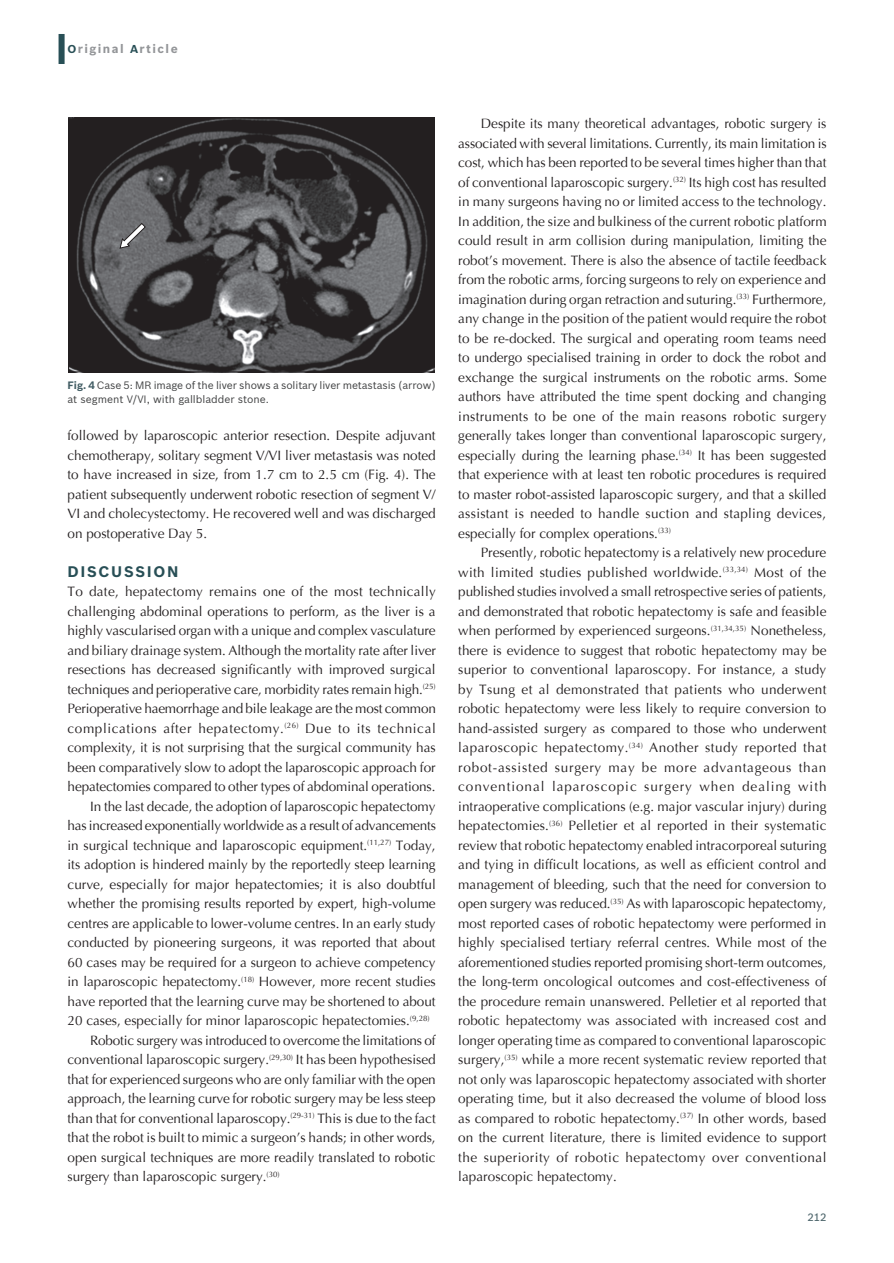
<style>
.page{position:relative;width:894px;height:1263px;background:#fff}
.page>*{position:absolute;margin:0;border:0;box-sizing:border-box;transform-origin:0 0}
.t1{font:700 15px "Bosch Sans";letter-spacing:.11em;color:#284f56}
.TX{font:13.5px/19.5px "Optima";color:#231f20;text-align:justify}
.TXFL{font:13.5px/19.5px "Optima";color:#231f20;text-align:justify}
.t2{font:700 12px "Bosch Sans";letter-spacing:.12em;color:#939598}
.FGC{font:10.5px/13.5px "Bosch Sans";letter-spacing:-.01em;color:#414243}
.t3{font:500 10.5px "Bosch Sans";color:#4f676d}
.s1{font-size:11.25px;color:#284f56}
.s2{font-weight:700;color:#425d64}
</style>
<div class="page">
<div style="left:58px;top:34px;width:7px;height:30px;background:#284f56"></div>
<img style="left:70px;top:120px;width:362px;height:250px">
<svg style="left:119px;top:222px;width:27px;height:27px"></svg>
<div style="left:68px;top:118px;width:366px;height:254px;border:1px solid #231f20"></div>
<p class="t2" style="left:68px;top:42px;width:112px"><span class="s1">O</span>riginal <span class="s1">A</span>rticle</p>
<p class="FGC" style="left:68px;top:379px;width:369px"><span class="s2">Fig. 4</span> Case 5: MR image of the liver shows a solitary liver metastasis (arrow) at segment V/VI, with gallbladder stone.</p>
<p class="TXFL" style="left:68px;top:426px;width:369px">followed by laparoscopic anterior resection. Despite adjuvant chemotherapy, solitary segment V/VI liver metastasis was noted to have increased in size, from 1.7 cm to 2.5 cm (Fig. 4). The patient subsequently underwent robotic resection of segment V/ VI and cholecystectomy. He recovered well and was discharged on postoperative Day 5.</p>
<h1 class="t1" style="left:68px;top:562px;width:112px">DISCUSSION</h1>
<p class="TXFL" style="left:68px;top:582px;width:370px">To date, hepatectomy remains one of the most technically challenging abdominal operations to perform, as the liver is a highly vascularised organ with a unique and complex vasculature and biliary drainage system. Although the mortality rate after liver resections has decreased significantly with improved surgical techniques and perioperative care, morbidity rates remain high.<sup>(25)<br></sup>Perioperative haemorrhage and bile leakage are the most common complications after hepatectomy.<sup>(26)</sup> Due to its technical complexity, it is not surprising that the surgical community has been comparatively slow to adopt the laparoscopic approach for hepatectomies compared to other types of abdominal operations.</p>
<p class="TX" style="left:68px;top:796px;width:370px;text-indent:22px">In the last decade, the adoption of laparoscopic hepatectomy has increased exponentially worldwide as a result of advancements in surgical technique and laparoscopic equipment.<sup>(11,27)</sup> Today, its adoption is hindered mainly by the reportedly steep learning curve, especially for major hepatectomies; it is also doubtful whether the promising results reported by expert, high-volume centres are applicable to lower-volume centres. In an early study conducted by pioneering surgeons, it was reported that about 60 cases may be required for a surgeon to achieve competency in laparoscopic hepatectomy.<sup>(18)</sup> However, more recent studies have reported that the learning curve may be shortened to about 20 cases, especially for minor laparoscopic hepatectomies.<sup>(9,28)</sup></p>
<p class="TX" style="left:68px;top:1030px;width:369px;text-indent:22px">Robotic surgery was introduced to overcome the limitations of conventional laparoscopic surgery.<sup>(29,30)</sup> It has been hypothesised that for experienced surgeons who are only familiar with the open approach, the learning curve for robotic surgery may be less steep than that for conventional laparoscopy.<sup>(29-31)</sup> This is due to the fact that the robot is built to mimic a surgeon’s hands; in other words, open surgical techniques are more readily translated to robotic surgery than laparoscopic surgery.<sup>(30)</sup></p>
<p class="TX" style="left:458px;top:114px;width:370px;text-indent:22px">Despite its many theoretical advantages, robotic surgery is associated with several limitations. Currently, its main limitation is cost, which has been reported to be several times higher than that of conventional laparoscopic surgery.<sup>(32)</sup> Its high cost has resulted in many surgeons having no or limited access to the technology.<br>In addition, the size and bulkiness of the current robotic platform could result in arm collision during manipulation, limiting the robot’s movement. There is also the absence of tactile feedback from the robotic arms, forcing surgeons to rely on experience and imagination during organ retraction and suturing.<sup>(33)</sup> Furthermore, any change in the position of the patient would require the robot to be re-docked. The surgical and operating room teams need to undergo specialised training in order to dock the robot and exchange the surgical instruments on the robotic arms. Some authors have attributed the time spent docking and changing instruments to be one of the main reasons robotic surgery generally takes longer than conventional laparoscopic surgery, especially during the learning phase.<sup>(34)</sup> It has been suggested that experience with at least ten robotic procedures is required to master robot-assisted laparoscopic surgery, and that a skilled assistant is needed to handle suction and stapling devices, especially for complex operations.<sup>(33)</sup></p>
<p class="TX" style="left:458px;top:543px;width:369px;text-indent:22px">Presently, robotic hepatectomy is a relatively new procedure with limited studies published worldwide.<sup>(33,34)</sup> Most of the published studies involved a small retrospective series of patients, and demonstrated that robotic hepatectomy is safe and feasible when performed by experienced surgeons.<sup>(31,34,35)</sup> Nonetheless, there is evidence to suggest that robotic hepatectomy may be superior to conventional laparoscopy. For instance, a study by Tsung et al demonstrated that patients who underwent robotic hepatectomy were less likely to require conversion to hand-assisted surgery as compared to those who underwent laparoscopic hepatectomy.<sup>(34)</sup> Another study reported that robot-assisted surgery may be more advantageous than conventional laparoscopic surgery when dealing with intraoperative complications (e.g. major vascular injury) during hepatectomies.<sup>(36)</sup> Pelletier et al reported in their systematic review that robotic hepatectomy enabled intracorporeal suturing and tying in difficult locations, as well as efficient control and management of bleeding, such that the need for conversion to open surgery was reduced.<sup>(35)</sup> As with laparoscopic hepatectomy, most reported cases of robotic hepatectomy were performed in highly specialised tertiary referral centres. While most of the aforementioned studies reported promising short-term outcomes, the long-term oncological outcomes and cost-effectiveness of the procedure remain unanswered. Pelletier et al reported that robotic hepatectomy was associated with increased cost and longer operating time as compared to conventional laparoscopic surgery,<sup>(35)</sup> while a more recent systematic review reported that not only was laparoscopic hepatectomy associated with shorter operating time, but it also decreased the volume of blood loss as compared to robotic hepatectomy.<sup>(37)</sup> In other words, based on the current literature, there is limited evidence to support the superiority of robotic hepatectomy over conventional laparoscopic hepatectomy.</p>
<p class="t3" style="left:807px;top:1211px;width:20px">212</p>
</div>
